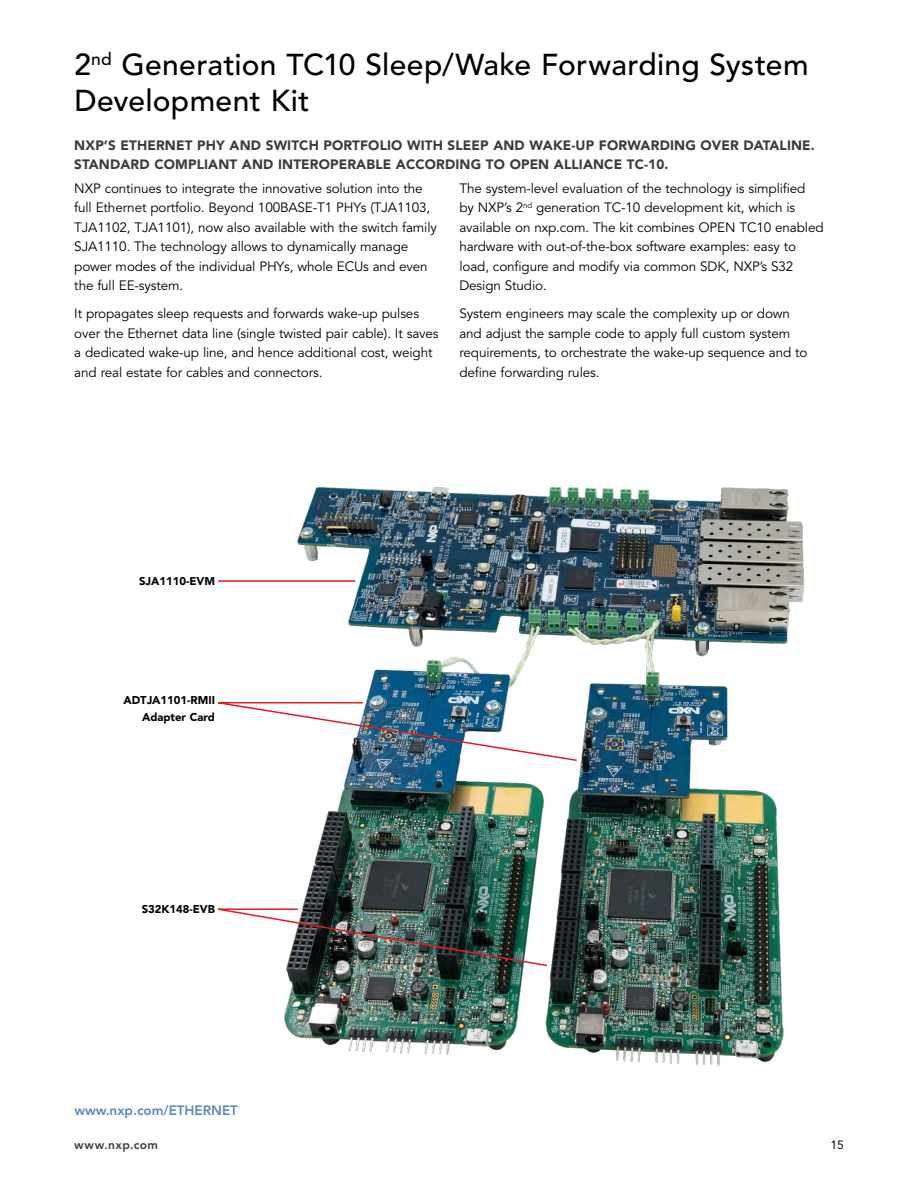
<style>
.page{position:relative;width:918px;height:1188px;background:#fff}
.page>*{position:absolute;margin:0;border:0;box-sizing:border-box;transform-origin:0 0}
.Subhead{font:500 30px/36px "Avenir LT Std";letter-spacing:.01em;color:#000}
.Body_Text{font:13.5px/19.5px "Avenir LT Std";letter-spacing:-.01em;color:#000}
.Body_Text_Header{font:900 13.5px/19.5px "Avenir LT Std";letter-spacing:.01em;color:#3d3c3d}
._12-NXP-FigureCaptio{font:800 13.5px "Avenir LT Std";color:#5a87c6}
.t1{font:800 12px "Avenir LT Std";letter-spacing:.035em;color:#3d3c3d}
.t2{font:12px "Avenir LT Std";color:#000}
._12-NXP-FigureCaptio-2{font:900 11.25px/16.5px "Avenir LT Std";color:#000;text-align:right}
</style>
<div class="page">
<img style="left:284px;top:486px;width:521px;height:580px">
<hr style="left:218px;top:580px;width:137px;height:2px;background:#e31b23">
<img style="left:218px;top:701px;width:360px;height:61px">
<img style="left:218px;top:908px;width:331px;height:59px">
<p class="Subhead" style="left:75px;top:48px;width:736px">2<sup>nd</sup> Generation TC10 Sleep/Wake Forwarding System<br>Development Kit</p>
<p class="Body_Text_Header" style="left:74px;top:135px;width:742px">NXP’S ETHERNET PHY AND SWITCH PORTFOLIO WITH SLEEP AND WAKE-UP FORWARDING OVER DATALINE.<br>STANDARD COMPLIANT AND INTEROPERABLE ACCORDING TO OPEN ALLIANCE TC-10.</p>
<p class="Body_Text" style="left:74px;top:179px;width:364px">NXP continues to integrate the innovative solution into the full Ethernet portfolio. Beyond 100BASE-T1 PHYs (TJA1103, TJA1102, TJA1101), now also available with the switch family SJA1110. The technology allows to dynamically manage power modes of the individual PHYs, whole ECUs and even the full EE-system.</p>
<p class="Body_Text" style="left:74px;top:304px;width:366px">It propagates sleep requests and forwards wake-up pulses over the Ethernet data line (single twisted pair cable). It saves a dedicated wake-up line, and hence additional cost, weight and real estate for cables and connectors.</p>
<p class="Body_Text" style="left:459px;top:179px;width:366px">The system-level evaluation of the technology is simplified<br>by NXP’s 2<sup>nd</sup> generation TC-10 development kit, which is available on nxp.com. The kit combines OPEN TC10 enabled hardware with out-of-the-box software examples: easy to load, configure and modify via common SDK, NXP’s S32<br>Design Studio.</p>
<p class="Body_Text" style="left:459px;top:304px;width:350px">System engineers may scale the complexity up or down and adjust the sample code to apply full custom system requirements, to orchestrate the wake-up sequence and to define forwarding rules.</p>
<p class="_12-NXP-FigureCaptio-2" style="left:139px;top:573px;width:77px">SJA1110-EVM</p>
<p class="_12-NXP-FigureCaptio-2" style="left:123px;top:692px;width:93px">ADTJA1101-RMII<br>Adapter Card</p>
<p class="_12-NXP-FigureCaptio-2" style="left:142px;top:901px;width:75px">S32K148-EVB</p>
<p class="_12-NXP-FigureCaptio" style="left:75px;top:1102px;width:165px">www.nxp.com/ETHERNET</p>
<p class="t1" style="left:74px;top:1137px;width:85px">www.nxp.com</p>
<p class="t2" style="left:830px;top:1137px;width:15px">15</p>
</div>
